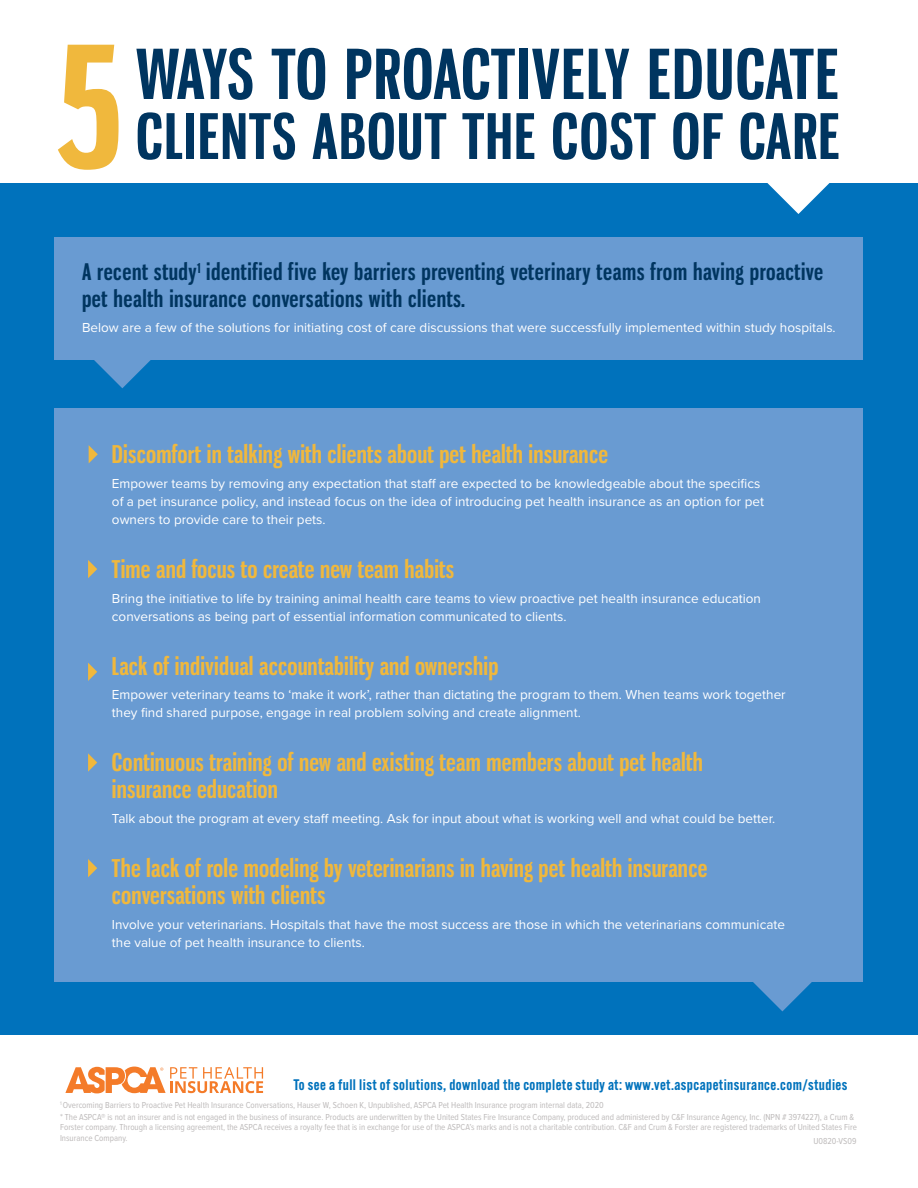
<style>
.page{position:relative;width:918px;height:1188px;background:#fff}
.page>*{position:absolute;margin:0;border:0;box-sizing:border-box;transform-origin:0 0}
.t1{font:700 165px "Gnuolane Rg";color:#f0b83d}
.t2{font:700 67.5px "Gnuolane Rg";letter-spacing:.015em;color:#003560}
.t3{font:700 61.5px "Gnuolane Rg";letter-spacing:.025em;color:#003560}
.t4{font:700 24px/27px "Gnuolane Rg";letter-spacing:.01em;color:#f0b83d}
.h2_copy{font:700 22.5px/27px "Gnuolane Rg";letter-spacing:.025em;color:#003560}
.body1{font:600 15px "Alternate Gothic ATF";letter-spacing:.03em;color:#0072bc}
.body1-2{font:13.5px/18px "Proxima Nova";color:#fff}
.disclaimer{font:9px/12px "Proxima Nova Cond";color:#bdbaba}
</style>
<div class="page">
<div style="left:0;top:2px;width:918px;height:1033px;background:#0072bc"></div>
<div style="left:0;top:2px;width:918px;height:181px;background:#fff"></div>
<div style="left:54px;top:237px;width:808px;height:123px;background:#699bd2"></div>
<svg style="left:767px;top:183px;width:63px;height:31px"></svg>
<div style="left:54px;top:409px;width:809px;height:573px;background:#699bd2"></div>
<svg style="left:94px;top:360px;width:57px;height:28px"></svg>
<svg style="left:753px;top:982px;width:59px;height:29px"></svg>
<svg style="left:65px;top:1067px;width:198px;height:26px"></svg>
<svg style="left:89px;top:445px;width:9px;height:18px"></svg>
<svg style="left:88px;top:560px;width:9px;height:18px"></svg>
<svg style="left:88px;top:663px;width:9px;height:18px"></svg>
<svg style="left:88px;top:753px;width:9px;height:19px"></svg>
<svg style="left:88px;top:859px;width:9px;height:18px"></svg>
<p class="t1" style="left:57px;top:7px;width:67px">5</p>
<p class="t2" style="left:136px;top:33px;width:704px">WAYS TO PROACTIVELY EDUCATE</p>
<p class="t3" style="left:136px;top:99px;width:705px">CLIENTS ABOUT THE COST OF CARE</p>
<p class="h2_copy" style="left:82px;top:258px;width:743px">A recent study<sup>1</sup> identified five key barriers preventing veterinary teams from having proactive pet health insurance conversations with clients.</p>
<p class="body1-2" style="left:82px;top:319px;width:755px">Below are a few of the solutions for initiating cost of care discussions that were successfully implemented within study hospitals.</p>
<p class="t4" style="left:112px;top:441px;width:498px">Discomfort in talking with clients about pet health insurance</p>
<p class="body1-2" style="left:112px;top:475px;width:654px">Empower teams by removing any expectation that staff are expected to be knowledgeable about the specifics of a pet insurance policy, and instead focus on the idea of introducing pet health insurance as an option for pet owners to provide care to their pets.</p>
<p class="t4" style="left:112px;top:555px;width:344px">Time and focus to create new team habits</p>
<p class="body1-2" style="left:112px;top:589px;width:651px">Bring the initiative to life by training animal health care teams to view proactive pet health insurance education conversations as being part of essential information communicated to clients.</p>
<p class="t4" style="left:112px;top:652px;width:388px">Lack of individual accountability and ownership</p>
<p class="body1-2" style="left:112px;top:686px;width:675px">Empower veterinary teams to ‘make it work’, rather than dictating the program to them. When teams work together they find shared purpose, engage in real problem solving and create alignment.</p>
<p class="t4" style="left:112px;top:749px;width:592px">Continuous training of new and existing team members about pet health insurance education</p>
<p class="body1-2" style="left:112px;top:810px;width:665px">Talk about the program at every staff meeting. Ask for input about what is working well and what could be better.</p>
<p class="t4" style="left:112px;top:855px;width:597px">The lack of role modeling by veterinarians in having pet health insurance conversations with clients</p>
<p class="body1-2" style="left:112px;top:916px;width:675px">Involve your veterinarians. Hospitals that have the most success are those in which the veterinarians communicate the value of pet health insurance to clients.</p>
<p class="body1" style="left:294px;top:1075px;width:555px">To see a full list of solutions, download the complete study at: www.vet.aspcapetinsurance.com/studies</p>
<p class="disclaimer" style="left:60px;top:1098px;width:796px"><sup>1</sup> Overcoming Barriers to Proactive Pet Health Insurance Conversations, Hauser W, Schoen K, Unpublished, ASPCA Pet Health Insurance program internal data, 2020<br>* The ASPCA® is not an insurer and is not engaged in the business of insurance. Products are underwritten by the United States Fire Insurance Company, produced and administered by C&amp;F Insurance Agency, Inc. (NPN # 3974227), a Crum &amp;</p>
<p class="disclaimer" style="left:60px;top:1122px;width:798px;line-height:10.5px">Forster company. Through a licensing agreement, the ASPCA receives a royalty fee that is in exchange for use of the ASPCA’s marks and is not a charitable contribution. C&amp;F and Crum &amp; Forster are registered trademarks of United States Fire<br>Insurance Company.</p>
<p class="disclaimer" style="left:813px;top:1135px;width:45px">U0820-VS09</p>
</div>
